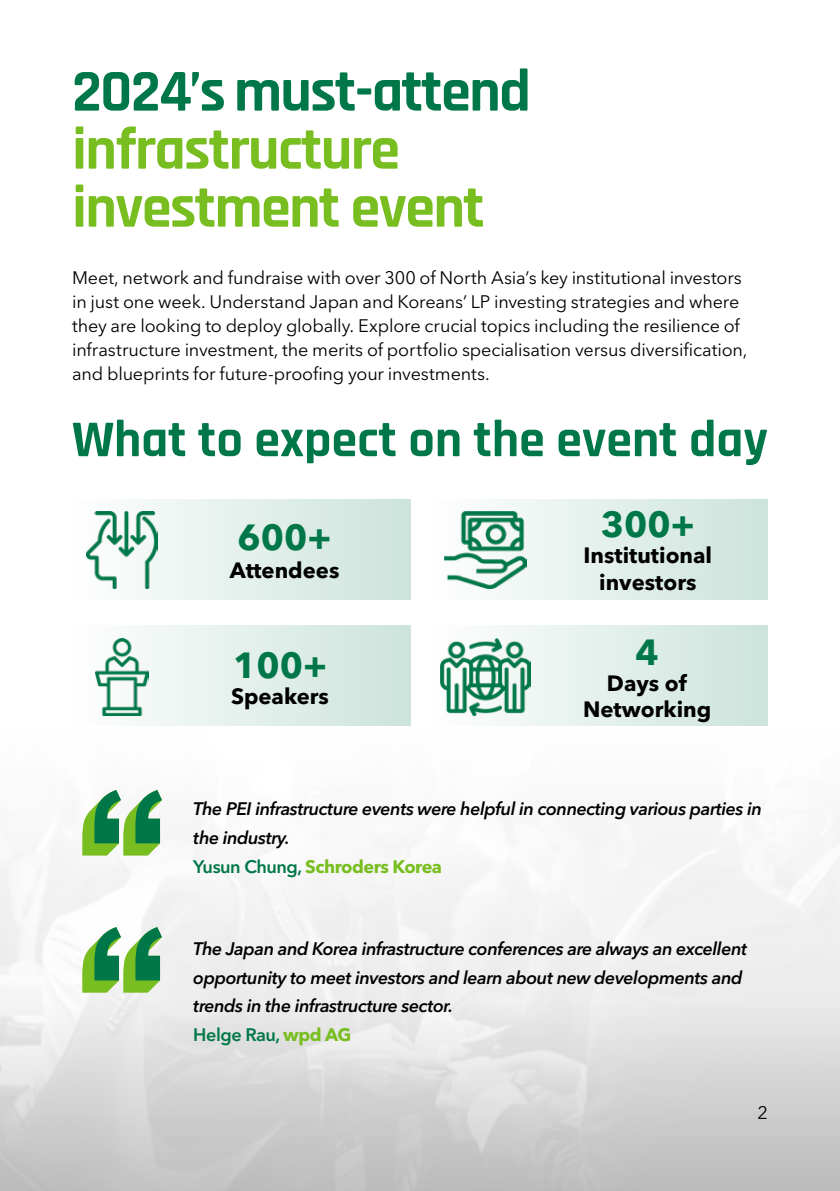
<style>
.page{position:relative;width:840px;height:1191px;background:#fff}
.page>*{position:absolute;margin:0;border:0;box-sizing:border-box;transform-origin:0 0}
.t1{font:700 60px/58px "Rajdhani";letter-spacing:-.025em;color:#78be20}
.t2{font:700 60px "Rajdhani";letter-spacing:-.025em;color:#007749}
.t3{font:700 52px "Rajdhani";color:#007749}
.t4{font:700 36px "Avenir Next LT Pro";color:#007749}
.t5{font:700 22px/26.4px "Avenir Next LT Pro";color:#000;text-align:center}
.t6{font:18px/24px "Avenir Next LT Pro";letter-spacing:-.01em;color:#000}
.t7{font:italic 600 18px/28.8px "Avenir Next LT Pro";letter-spacing:-.025em;color:#000}
.s1{font-style:normal;color:#007749}
.s2{font-weight:700;font-style:normal;color:#78be20}
</style>
<div class="page">
<img style="left:0;top:713px;width:839px;height:286px">
<div style="left:0;top:999px;width:839px;height:192px;background:linear-gradient(to bottom,#efefef,#bcbcbc)"></div>
<svg style="left:82px;top:790px;width:80px;height:65px"></svg>
<svg style="left:82px;top:927px;width:80px;height:65px"></svg>
<div style="left:430px;top:499px;width:337px;height:100px;background:linear-gradient(to right,#fefefe,#cce4db)"></div>
<div style="left:72px;top:499px;width:338px;height:100px;background:linear-gradient(to right,#fefefe,#cce4db)"></div>
<img style="left:87px;top:511px;width:71px;height:77px">
<div style="left:72px;top:625px;width:338px;height:101px;background:linear-gradient(to right,#fefefe,#cce4db)"></div>
<div style="left:430px;top:625px;width:337px;height:101px;background:linear-gradient(to right,#fefefe,#cce4db)"></div>
<img style="left:444px;top:511px;width:81px;height:77px">
<img style="left:440px;top:639px;width:90px;height:77px">
<img style="left:95px;top:639px;width:54px;height:77px">
<h1 class="t2" style="left:72px;top:55px;width:460px">2024’s must-attend</h1>
<h1 class="t1" style="left:72px;top:122px;width:414px">infrastructure investment event</h1>
<p class="t6" style="left:72px;top:265px;width:676px">Meet, network and fundraise with over 300 of North Asia’s key institutional investors in just one week. Understand Japan and Koreans’ LP investing strategies and where they are looking to deploy globally. Explore crucial topics including the resilience of infrastructure investment, the merits of portfolio specialisation versus diversification, and blueprints for future-proofing your investments.</p>
<h2 class="t3" style="left:72px;top:408px;width:697px">What to expect on the event day</h2>
<h3 class="t4" style="left:237px;top:515px;width:95px">600+</h3>
<p class="t5" style="left:229px;top:557px;width:111px">Attendees</p>
<h3 class="t4" style="left:233px;top:643px;width:95px">100+</h3>
<p class="t5" style="left:231px;top:683px;width:99px">Speakers</p>
<h3 class="t4" style="left:600px;top:502px;width:95px">300+</h3>
<p class="t5" style="left:583px;top:542px;width:130px">Institutional investors</p>
<h3 class="t4" style="left:635px;top:630px;width:25px">4</h3>
<p class="t5" style="left:582px;top:670px;width:130px">Days of<br>Networking</p>
<p class="t7" style="left:193px;top:794px;width:569px">The PEI infrastructure events were helpful in connecting various parties in the industry.<br><span class="s1">Yusun Chung,</span> <span class="s2">Schroders Korea</span></p>
<p class="t7" style="left:193px;top:934px;width:555px">The Japan and Korea infrastructure conferences are always an excellent opportunity to meet investors and learn about new developments and trends in the infrastructure sector.<br><span class="s1">Helge Rau,</span> <span class="s2">wpd AG</span></p>
<p class="t6" style="left:757px;top:1100px;width:12px">2</p>
</div>
